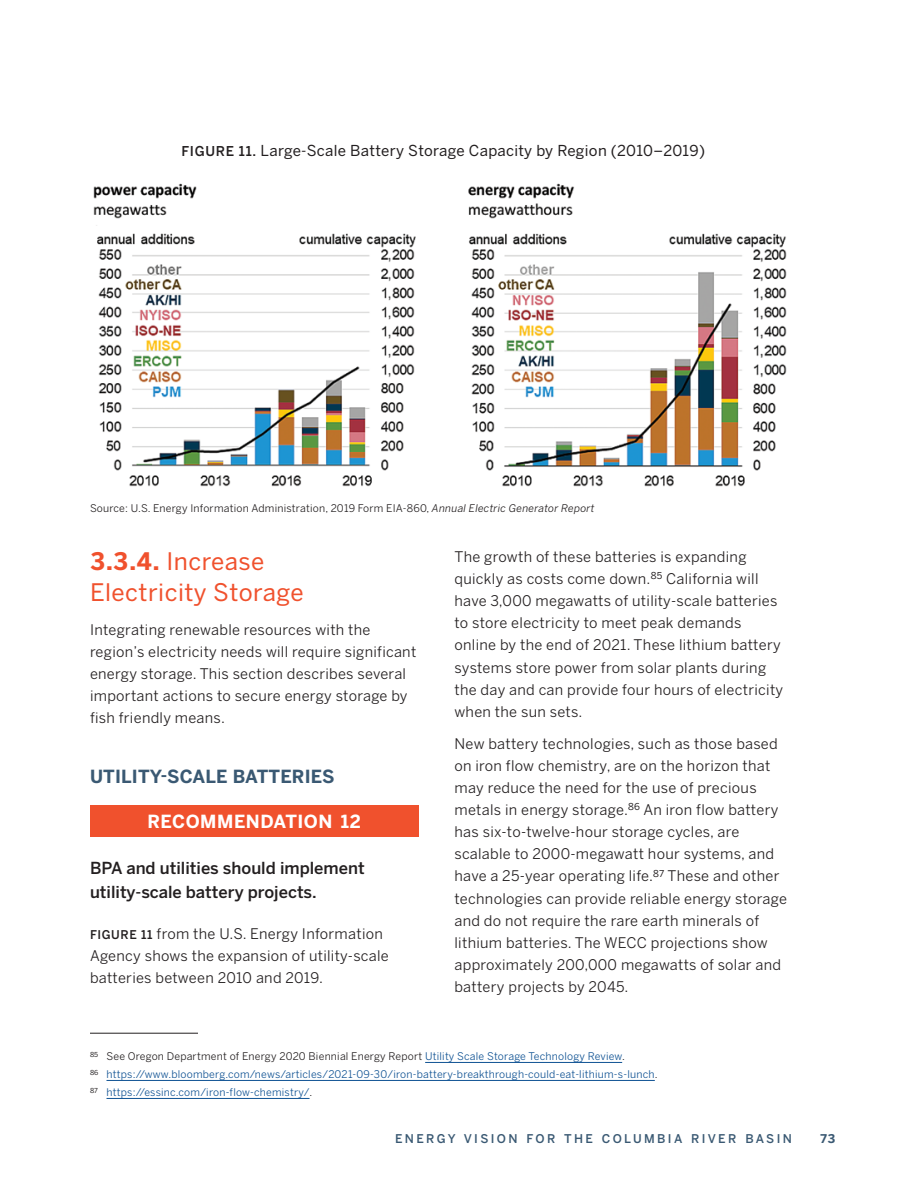
<style>
.page{position:relative;width:918px;height:1188px;background:#fff}
.page>*{position:absolute;margin:0;border:0;box-sizing:border-box;transform-origin:0 0}
.sub_L2_x_x_next_col{font:24px/31.5px "Benton Sans";letter-spacing:.02em;color:#f0512d}
.rec_L2_category{font:700 18px "Benton Sans";letter-spacing:.01em;color:#3a5973}
.rec_L1_main_rec_sub{font:700 18px "Benton Sans";letter-spacing:.025em;color:#fff}
.rec_L1_main_rec_body{font:500 16.5px/24px "Benton Sans";color:#231f20}
.table_chart_title_no{font:15px "Benton Sans";letter-spacing:.02em;color:#231f20}
.body2{font:14.55px/22px "Benton Sans";letter-spacing:.02em;color:#231f20}
.t1{font:500 12px "Benton Sans";letter-spacing:.2em;color:#3a5973}
.t2{font:700 12px "Benton Sans";color:#3a5973}
.footnote{font:10.5px "Benton Sans";letter-spacing:.02em;color:#0f5293}
.footnote-2{font:10.5px "Benton Sans";letter-spacing:.02em;color:#231f20}
.source{font:10.5px "Benton Sans";letter-spacing:.02em;color:#231f20}
.s1{font-weight:500;font-size:13.5px}
.s2{font-style:italic}
.s3{font-weight:700}
.s4{font-weight:500;font-size:12px}
.s5{color:#0f5293}
.s6{color:#231f20}
</style>
<div class="page">
<img style="left:93px;top:183px;width:694px;height:304px">
<div style="left:90px;top:805px;width:328px;height:31px;background:#f0512d"></div>
<hr style="left:90px;top:1033px;width:108px;height:1px;background:#231f20">
<hr style="left:425px;top:1062px;width:197px;height:1px;background:#0f5293">
<hr style="left:106px;top:1080px;width:549px;height:1px;background:#0f5293">
<hr style="left:106px;top:1098px;width:204px;height:1px;background:#0f5293">
<p class="table_chart_title_no" style="left:182px;top:141px;width:525px"><span class="s1">FIGURE 11.</span> Large-Scale Battery Storage Capacity by Region (2010–2019)</p>
<p class="source" style="left:90px;top:502px;width:506px">Source: U.S. Energy Information Administration, 2019 Form EIA-860, <span class="s2">Annual Electric Generator Report</span></p>
<p class="sub_L2_x_x_next_col" style="left:90px;top:545px;width:215px"><span class="s3">3.3.4.</span> Increase<br>Electricity Storage</p>
<p class="body2" style="left:90px;top:619px;width:328px">Integrating renewable resources with the region’s electricity needs will require significant energy storage. This section describes several important actions to secure energy storage by fish friendly means.</p>
<p class="rec_L2_category" style="left:90px;top:766px;width:246px">UTILITY-SCALE BATTERIES</p>
<p class="rec_L1_main_rec_sub" style="left:147px;top:810px;width:215px">RECOMMENDATION 12</p>
<p class="rec_L1_main_rec_body" style="left:90px;top:857px;width:276px">BPA and utilities should implement utility-scale battery projects.</p>
<p class="body2" style="left:90px;top:922px;width:300px"><span class="s4">FIGURE 11</span> from the U.S. Energy Information<br>Agency shows the expansion of utility-scale batteries between 2010 and 2019.</p>
<p class="body2" style="left:454px;top:546px;width:330px">The growth of these batteries is expanding quickly as costs come down.<sup>85</sup> California will have 3,000 megawatts of utility-scale batteries to store electricity to meet peak demands online by the end of 2021. These lithium battery systems store power from solar plants during the day and can provide four hours of electricity when the sun sets.</p>
<p class="body2" style="left:454px;top:733px;width:334px">New battery technologies, such as those based on iron flow chemistry, are on the horizon that may reduce the need for the use of precious metals in energy storage.<sup>86</sup> An iron flow battery has six-to-twelve-hour storage cycles, are scalable to 2000-megawatt hour systems, and have a 25-year operating life.<sup>87</sup> These and other technologies can provide reliable energy storage and do not require the rare earth minerals of lithium batteries. The WECC projections show approximately 200,000 megawatts of solar and battery projects by 2045.</p>
<p class="footnote-2" style="left:90px;top:1050px;width:536px"><sup>85</sup> See Oregon Department of Energy 2020 Biennial Energy Report <span class="s5">Utility Scale Storage Technology Review</span>.</p>
<p class="footnote" style="left:90px;top:1068px;width:569px"><sup>86</sup> https://www.bloomberg.com/news/articles/2021-09-30/iron-battery-breakthrough-could-eat-lithium-s-lunch<span class="s6">.</span></p>
<p class="footnote" style="left:90px;top:1086px;width:224px"><sup>87</sup> https://essinc.com/iron-flow-chemistry/<span class="s6">.</span></p>
<p class="t1" style="left:395px;top:1132px;width:398px">ENERGY VISION FOR THE COLUMBIA RIVER BASIN</p>
<p class="t2" style="left:821px;top:1132px;width:16px">73</p>
</div>
